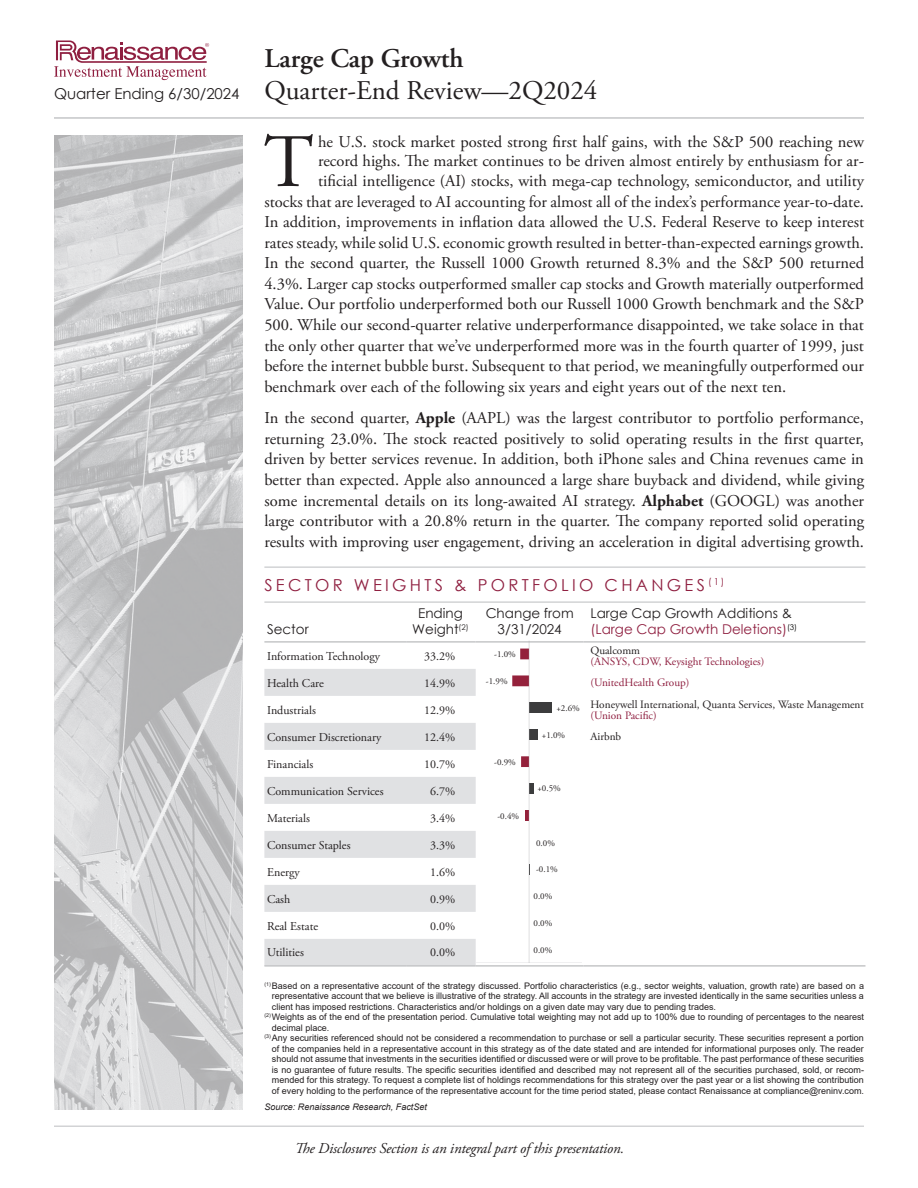
<style>
.page{position:relative;width:918px;height:1188px;background:#fff}
.page>*{position:absolute;margin:0;border:0;box-sizing:border-box;transform-origin:0 0}
.Commentaries_Body{font:75.3px "Adobe Garamond Pro";color:#231f20}
.t1{font:27px/32.4px "Adobe Garamond Pro";color:#231f20}
.Commentaries_Body-2{font:16.5px/20.5px "Adobe Garamond Pro";color:#231f20;text-align:justify}
.t2{font:16.5px "Century Gothic";letter-spacing:.2em;color:#8f1f40}
.t3{font:italic 15px "Adobe Garamond Pro";letter-spacing:-.01em;color:#231f20}
.t4{font:13.5px/16.2px "Century Gothic";color:#8f1f40}
.t5{font:13.5px/16.2px "Century Gothic";color:#231f20;text-align:center}
.t6{font:12px "Adobe Garamond Pro";color:#231f20}
.t7{font:11.25px "Adobe Garamond Pro";color:#231f20}
.t8{font:11.25px "Adobe Garamond Pro";color:#8f1f40}
.Page_disclosures{font:9px/10.5px "Arial";color:#231f20;text-align:justify}
.t9{font:9px "Adobe Garamond Pro";color:#231f20}
.t10{font:italic 9px "Arial";color:#231f20}
.s1{font-weight:600}
.s2{font-family:"Century Gothic";font-size:15px}
.s3{font-weight:700}
.s4{color:#231f20}
</style>
<div class="page">
<svg style="left:54px;top:40px;width:155px;height:40px"></svg>
<hr style="left:54px;top:117px;width:810px;height:2px;background:#c5c6c8">
<img style="left:54px;top:135px;width:189px;height:975px">
<hr style="left:54px;top:1125px;width:810px;height:2px;background:#d2d3d5">
<svg style="left:264px;top:669px;width:212px;height:296px;fill:#e0e1e3"></svg>
<hr style="left:264px;top:641px;width:142px;height:2px;background:#c5c6c8">
<hr style="left:406px;top:641px;width:70px;height:2px;background:#c5c6c8">
<hr style="left:476px;top:641px;width:108px;height:2px;background:#c5c6c8">
<hr style="left:584px;top:641px;width:281px;height:2px;background:#c5c6c8">
<hr style="left:584px;top:965px;width:281px;height:2px;background:#c5c6c8">
<hr style="left:476px;top:965px;width:108px;height:2px;background:#c5c6c8">
<hr style="left:264px;top:965px;width:142px;height:2px;background:#c5c6c8">
<hr style="left:406px;top:965px;width:70px;height:2px;background:#c5c6c8">
<div style="left:529px;top:702px;width:23px;height:11px;background:#3c3c3d"></div>
<div style="left:529px;top:729px;width:9px;height:11px;background:#3c3c3d"></div>
<hr style="left:529px;top:783px;width:4px;height:11px;background:#3c3c3d">
<svg style="left:526px;top:810px;width:3px;height:11px"></svg>
<svg style="left:512px;top:649px;width:17px;height:118px"></svg>
<hr style="left:529px;top:641px;width:1px;height:321px;background:#a7a8ac">
<hr style="left:264px;top:601px;width:601px;height:2px;background:#d2d3d5">
<hr style="left:264px;top:566px;width:601px;height:2px;background:#d2d3d5">
<h2 class="t1" style="left:54px;top:43px;width:545px;text-indent:210px"><span class="s1">Large Cap Growth<br></span><span class="s2">Quarter Ending 6/30/2024</span> Quarter-End Review—2Q2024</h2>
<p class="Commentaries_Body" style="left:264px;top:117px;width:51px">T</p>
<p class="Commentaries_Body-2" style="left:318px;top:132px;width:548px">he U.S. stock market posted strong first half gains, with the S&amp;P 500 reaching new</p>
<p class="Commentaries_Body-2" style="left:318px;top:152px;width:547px">record highs. The market continues to be driven almost entirely by enthusiasm for ar-</p>
<p class="Commentaries_Body-2" style="left:318px;top:171px;width:547px">tificial intelligence (AI) stocks, with mega-cap technology, semiconductor, and utility</p>
<p class="Commentaries_Body-2" style="left:264px;top:192px;width:601px">stocks that are leveraged to AI accounting for almost all of the index’s performance year-to-date.</p>
<p class="Commentaries_Body-2" style="left:264px;top:212px;width:601px">In addition, improvements in inflation data allowed the U.S. Federal Reserve to keep interest</p>
<p class="Commentaries_Body-2" style="left:264px;top:233px;width:601px">rates steady, while solid U.S. economic growth resulted in better-than-expected earnings growth.</p>
<p class="Commentaries_Body-2" style="left:264px;top:253px;width:601px">In the second quarter, the Russell 1000 Growth returned 8.3% and the S&amp;P 500 returned</p>
<p class="Commentaries_Body-2" style="left:264px;top:274px;width:601px">4.3%. Larger cap stocks outperformed smaller cap stocks and Growth materially outperformed</p>
<p class="Commentaries_Body-2" style="left:264px;top:295px;width:601px">Value. Our portfolio underperformed both our Russell 1000 Growth benchmark and the S&amp;P</p>
<p class="Commentaries_Body-2" style="left:264px;top:315px;width:601px">500. While our second-quarter relative underperformance disappointed, we take solace in that</p>
<p class="Commentaries_Body-2" style="left:264px;top:336px;width:601px">the only other quarter that we’ve underperformed more was in the fourth quarter of 1999, just</p>
<p class="Commentaries_Body-2" style="left:264px;top:356px;width:601px">before the internet bubble burst. Subsequent to that period, we meaningfully outperformed our</p>
<p class="Commentaries_Body-2" style="left:264px;top:377px;width:523px">benchmark over each of the following six years and eight years out of the next ten.</p>
<p class="Commentaries_Body-2" style="left:264px;top:408px;width:601px">In the second quarter, <span class="s3">Apple</span> (AAPL) was the largest contributor to portfolio performance, returning 23.0%. The stock reacted positively to solid operating results in the first quarter, driven by better services revenue. In addition, both iPhone sales and China revenues came in better than expected. Apple also announced a large share buyback and dividend, while giving some incremental details on its long-awaited AI strategy. <span class="s3">Alphabet</span> (GOOGL) was another large contributor with a 20.8% return in the quarter. The company reported solid operating results with improving user engagement, driving an acceleration in digital advertising growth.</p>
<p class="t2" style="left:264px;top:573px;width:462px">SECTOR WEIGHTS &amp; PORTFOLIO CHANGES <sup>(1)</sup></p>
<p class="t5" style="left:267px;top:621px;width:43px">Sector</p>
<p class="t5" style="left:412px;top:605px;width:58px">Ending<br>Weight<sup>(2)</sup></p>
<p class="t5" style="left:486px;top:605px;width:90px">Change from<br>3/31/2024</p>
<p class="t4" style="left:590px;top:605px;width:208px"><span class="s4">Large Cap Growth Additions &amp; </span>(Large Cap Growth Deletions)<sup>(3)</sup></p>
<p class="t6" style="left:267px;top:649px;width:114px">Information Technology</p>
<p class="t6" style="left:424px;top:649px;width:33px">33.2%</p>
<p class="t7" style="left:590px;top:644px;width:51px">Qualcomm</p>
<p class="t9" style="left:494px;top:649px;width:23px">-1.0%</p>
<p class="t8" style="left:590px;top:655px;width:176px">(ANSYS, CDW, Keysight Technologies)</p>
<p class="t6" style="left:267px;top:676px;width:58px">Health Care</p>
<p class="t6" style="left:424px;top:676px;width:33px">14.9%</p>
<p class="t8" style="left:590px;top:676px;width:101px">(UnitedHealth Group)</p>
<p class="t6" style="left:267px;top:703px;width:50px">Industrials</p>
<p class="t6" style="left:424px;top:703px;width:33px">12.9%</p>
<p class="t7" style="left:590px;top:698px;width:275px">Honeywell International, Quanta Services, Waste Management</p>
<p class="t8" style="left:590px;top:709px;width:68px">(Union Pacific)</p>
<p class="t6" style="left:267px;top:730px;width:116px">Consumer Discretionary</p>
<p class="t6" style="left:424px;top:730px;width:33px">12.4%</p>
<p class="t7" style="left:590px;top:730px;width:32px">Airbnb</p>
<p class="t6" style="left:267px;top:757px;width:48px">Financials</p>
<p class="t6" style="left:424px;top:757px;width:33px">10.7%</p>
<p class="t6" style="left:267px;top:784px;width:118px">Communication Services</p>
<p class="t6" style="left:430px;top:784px;width:27px">6.7%</p>
<p class="t6" style="left:267px;top:811px;width:44px">Materials</p>
<p class="t6" style="left:430px;top:811px;width:27px">3.4%</p>
<p class="t6" style="left:267px;top:838px;width:85px">Consumer Staples</p>
<p class="t6" style="left:430px;top:838px;width:27px">3.3%</p>
<p class="t6" style="left:267px;top:865px;width:34px">Energy</p>
<p class="t6" style="left:430px;top:865px;width:27px">1.6%</p>
<p class="t6" style="left:267px;top:892px;width:25px">Cash</p>
<p class="t6" style="left:430px;top:892px;width:27px">0.9%</p>
<p class="t6" style="left:267px;top:919px;width:53px">Real Estate</p>
<p class="t6" style="left:430px;top:919px;width:27px">0.0%</p>
<p class="t6" style="left:267px;top:945px;width:38px">Utilities</p>
<p class="t6" style="left:430px;top:945px;width:27px">0.0%</p>
<p class="t9" style="left:486px;top:676px;width:23px">-1.9%</p>
<p class="t9" style="left:556px;top:703px;width:25px">+2.6%</p>
<p class="t9" style="left:542px;top:730px;width:25px">+1.0%</p>
<p class="t9" style="left:494px;top:757px;width:23px">-0.9%</p>
<p class="t9" style="left:537px;top:783px;width:25px">+0.5%</p>
<p class="t9" style="left:497px;top:810px;width:23px">-0.4%</p>
<p class="t9" style="left:536px;top:837px;width:20px">0.0%</p>
<p class="t9" style="left:536px;top:864px;width:23px">-0.1%</p>
<p class="t9" style="left:534px;top:891px;width:20px">0.0%</p>
<p class="t9" style="left:534px;top:918px;width:20px">0.0%</p>
<p class="t9" style="left:534px;top:945px;width:20px">0.0%</p>
<p class="Page_disclosures" style="left:272px;top:980px;width:594px;text-indent:-8px"><sup>(1)</sup> Based on a representative account of the strategy discussed. Portfolio characteristics (e.g., sector weights, valuation, growth rate) are based on a representative account that we believe is illustrative of the strategy. All accounts in the strategy are invested identically in the same securities unless a client has imposed restrictions. Characteristics and/or holdings on a given date may vary due to pending trades.</p>
<p class="Page_disclosures" style="left:272px;top:1012px;width:594px;text-indent:-8px"><sup>(2)</sup> Weights as of the end of the presentation period. Cumulative total weighting may not add up to 100% due to rounding of percentages to the nearest decimal place.</p>
<p class="Page_disclosures" style="left:272px;top:1033px;width:594px;text-indent:-8px"><sup>(3)</sup> Any securities referenced should not be considered a recommendation to purchase or sell a particular security. These securities represent a portion of the companies held in a representative account in this strategy as of the date stated and are intended for informational purposes only. The reader should not assume that investments in the securities identified or discussed were or will prove to be profitable. The past performance of these securities is no guarantee of future results. The specific securities identified and described may not represent all of the securities purchased, sold, or recom&shy;mended for this strategy. To request a complete list of holdings recommendations for this strategy over the past year or a list showing the contribution of every holding to the performance of the representative account for the time period stated, please contact Renaissance at compliance@reninv.com.</p>
<p class="t10" style="left:264px;top:1101px;width:164px">Source: Renaissance Research, FactSet</p>
<p class="t3" style="left:295px;top:1139px;width:331px">The Disclosures Section is an integral part of this presentation.</p>
</div>
